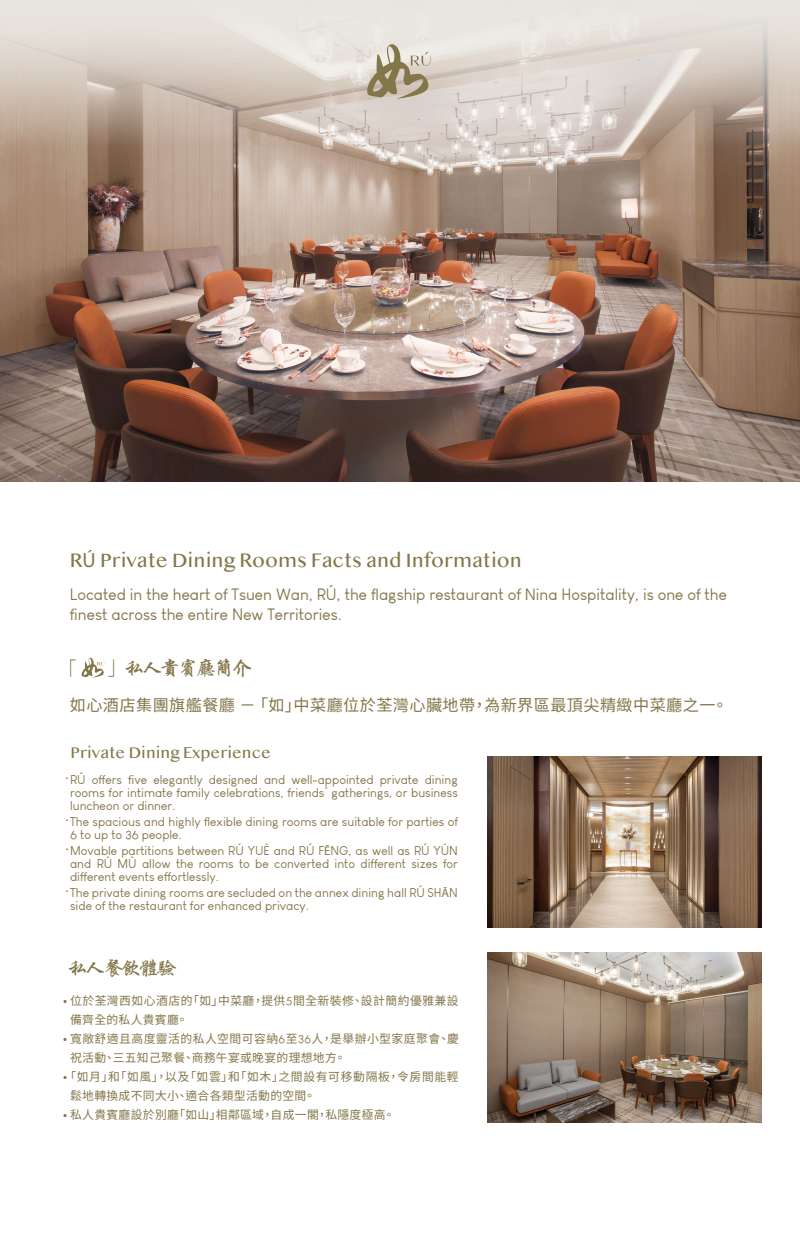
<style>
.page{position:relative;width:800px;height:1250px;background:#fff}
.page>*{position:absolute;margin:0;border:0;box-sizing:border-box;transform-origin:0 0}
.t1{font:20.55px "Gurmukhi MN";color:#837649}
.t2{font:700 20.55px "C Xing Kai HK";letter-spacing:-.13em;color:#837649}
.t3{font:700 20.5px "C Xing Kai HK";letter-spacing:-.13em;color:#837649}
.t4{font:16.5px "Gurmukhi MN";color:#837649}
.t5{font:16.15px/19.4px "Louis George Cafe";color:#837649}
.t6{font:16.15px "Noto Sans CJ Ktc";letter-spacing:.025em;color:#837649}
.t7{font:12.5px/13.2px "Louis George Cafe";color:#837649;text-align:justify}
.t8{font:11.85px/19px "Noto Sans CJ Ktc";letter-spacing:.035em;color:#837649}
.s1{font-family:"Myriad Pro"}
.s2{font-family:"Louis George Cafe"}
</style>
<div class="page">
<svg style="left:82px;top:658px;width:23px;height:20px"></svg>
<img style="left:0;top:197px;width:800px;height:285px">
<svg style="left:0;top:0;width:800px;height:197px;background:#ccbfb4"></svg>
<svg style="left:367px;top:44px;width:64px;height:55px;background:#bdb49e"></svg>
<img style="left:488px;top:756px;width:274px;height:171px">
<img style="left:488px;top:953px;width:273px;height:170px">
<h1 class="t1" style="left:70px;top:547px;width:454px">R<span class="s1">Ú</span> Private Dining Rooms Facts and Information</h1>
<p class="t5" style="left:70px;top:585px;width:659px">Located in the heart of Tsuen Wan, RÚ, the flagship restaurant of Nina Hospitality, is one of the finest across the entire New Territories.</p>
<h1 class="t2" style="left:58px;top:654px;width:22px">「</h1>
<h1 class="t2" style="left:106px;top:654px;width:147px">」私人貴賓廳簡介</h1>
<p class="t6" style="left:70px;top:696px;width:660px">如心酒店集團旗艦餐廳 － ｢如」中菜廳位於荃灣心臟地帶，為新界區最頂尖精緻中菜廳之一。</p>
<h3 class="t4" style="left:71px;top:742px;width:202px">Private Dining Experience</h3>
<p class="t7" style="left:70px;top:773px;width:389px;text-indent:-6px">• RÚ offers five elegantly designed and well-appointed private dining rooms for intimate family celebrations, friends’ gatherings, or business luncheon or dinner.</p>
<p class="t7" style="left:70px;top:815px;width:389px;text-indent:-6px">• The spacious and highly flexible dining rooms are suitable for parties of<br>6 to up to 36 people.</p>
<p class="t7" style="left:70px;top:844px;width:389px;text-indent:-6px">• Movable partitions between RÚ YUÈ and RÚ F<span class="s1">Ē</span>NG, as well as RÚ YÚN and RÚ MÙ allow the rooms to be converted into different sizes for different events effortlessly.</p>
<p class="t7" style="left:70px;top:886px;width:389px;text-indent:-6px">• The private dining rooms are secluded on the annex dining hall RÚ SH<span class="s1">Ā</span>N side of the restaurant for enhanced privacy.</p>
<h2 class="t3" style="left:67px;top:955px;width:111px">私人餐飲體驗</h2>
<p class="t8" style="left:70px;top:992px;width:390px;text-indent:-7px">• 位於荃灣西如心酒店的「如」中菜廳，提供<span class="s2">5</span>間全新裝修、設計簡約優雅兼設備齊全的私人貴賓廳。</p>
<p class="t8" style="left:70px;top:1030px;width:390px;text-indent:-7px">• 寬敞舒適且高度靈活的私人空間可容納<span class="s2">6</span>至<span class="s2">36</span>人，是舉辦小型家庭聚會、慶祝活動、三五知己聚餐、商務午宴或晚宴的理想地方。</p>
<p class="t8" style="left:70px;top:1068px;width:390px;text-indent:-7px">• 「如月」和「如風」，以及「如雲」和「如木」之間設有可移動隔板，令房間能輕鬆地轉換成不同大小、適合各類型活動的空間。</p>
<p class="t8" style="left:63px;top:1106px;width:333px">• 私人貴賓廳設於別廳「如山」相鄰區域，自成一閣，私隱度極高。</p>
</div>
